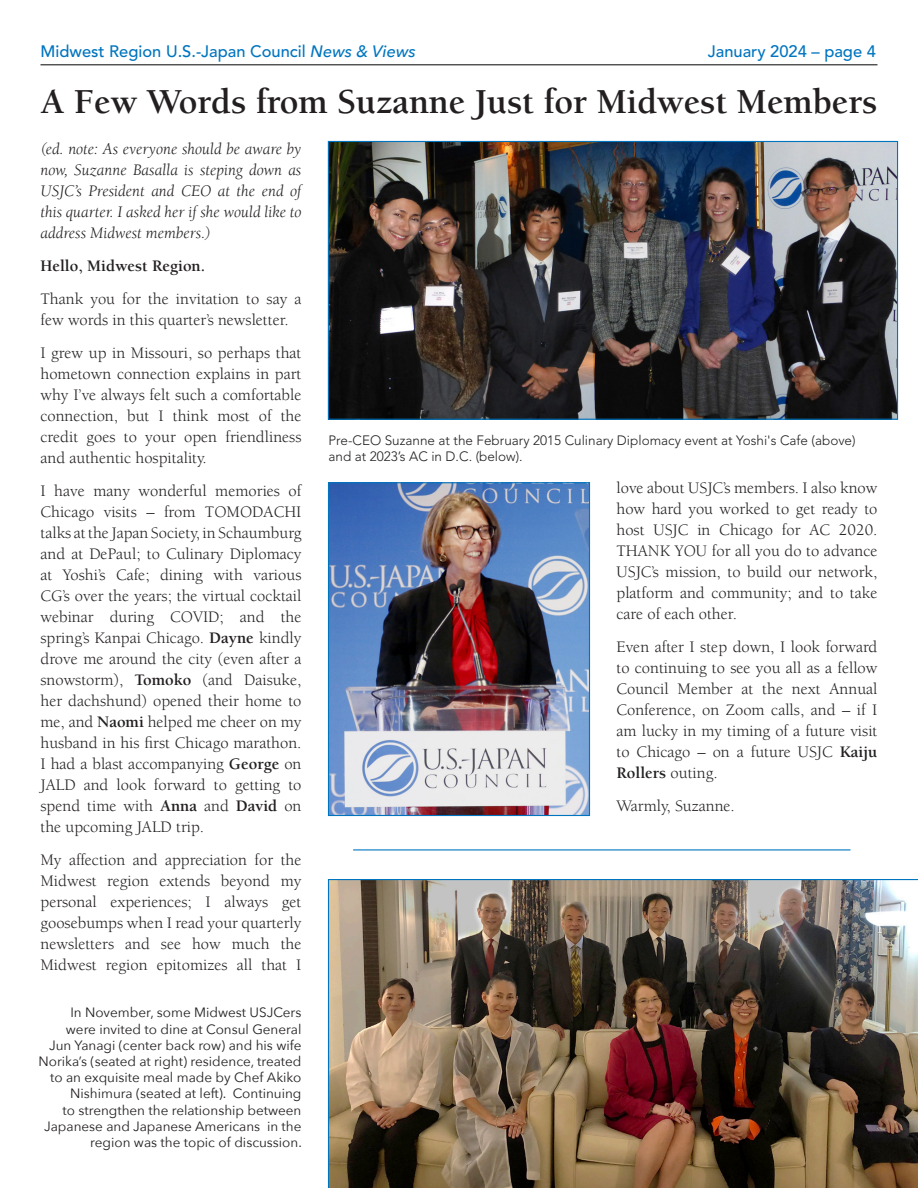
<style>
.page{position:relative;width:918px;height:1188px;background:#fff}
.page>*{position:absolute;margin:0;border:0;box-sizing:border-box;transform-origin:0 0}
.t1{font:700 36px "Berkeley";letter-spacing:-.005em;color:#231f20}
.t2{font:16.5px/21px "Berkeley";color:#231f20;text-align:justify}
.t3{font:italic 16.5px/21px "Berkeley";color:#231f20;text-align:justify}
.t4{font:500 16.5px "Avenir";color:#0075bf}
.t5{font:700 16.5px "Berkeley";color:#231f20}
.t6{font:13.5px/16.2px "Avenir Next";color:#231f20;text-align:right}
.t7{font:300 13.5px/16.2px "Avenir";color:#231f20}
.s1{font-family:"Avenir Next";font-style:italic}
.s2{font-weight:700}
</style>
<div class="page">
<hr style="left:40px;top:64px;width:838px;height:1px;background:#231f20">
<img style="left:330px;top:143px;width:566px;height:275px">
<div style="left:328px;top:141px;width:570px;height:279px;border:1px solid #0075bf"></div>
<img style="left:330px;top:484px;width:258px;height:330px">
<div style="left:328px;top:482px;width:262px;height:334px;border:1px solid #0075bf"></div>
<img style="left:328px;top:879px;width:590px;height:309px">
<hr style="left:353px;top:849px;width:497px;height:1px;background:#0075bf">
<p class="t4" style="left:40px;top:42px;width:377px">Midwest Region U.S.-Japan Council <span class="s1">News &amp; Views</span></p>
<p class="t4" style="left:708px;top:42px;width:170px">January 2024 – page 4</p>
<p class="t1" style="left:40px;top:82px;width:839px">A Few Words from Suzanne Just for Midwest Members</p>
<p class="t3" style="left:40px;top:139px;width:263px">(ed. note: As everyone should be aware by now, Suzanne Basalla is steping down as USJC’s President and CEO at the end of this quarter. I asked her if she would like to address Midwest members.)</p>
<p class="t5" style="left:40px;top:257px;width:166px">Hello, Midwest Region.</p>
<p class="t2" style="left:40px;top:288px;width:263px">Thank you for the invitation to say a few words in this quarter’s newsletter.</p>
<p class="t2" style="left:40px;top:342px;width:263px">I grew up in Missouri, so perhaps that hometown connection explains in part why I’ve always felt such a comfortable connection, but I think most of the credit goes to your open friendliness and authentic hospitality.</p>
<p class="t2" style="left:40px;top:480px;width:263px">I have many wonderful memories of Chicago visits – from TOMODACHI talks at the Japan Society, in Schaumburg and at DePaul; to Culinary Diplomacy at Yoshi’s Cafe; dining with various CG’s over the years; the virtual cocktail webinar during COVID; and the spring’s Kanpai Chicago. <span class="s2">Dayne</span> kindly drove me around the city (even after a snowstorm), <span class="s2">Tomoko</span> (and Daisuke, her dachshund) opened their home to me, and <span class="s2">Naomi</span> helped me cheer on my husband in his first Chicago marathon.<br>I had a blast accompanying <span class="s2">George</span> on JALD and look forward to getting to spend time with <span class="s2">Anna</span> and <span class="s2">David</span> on the upcoming JALD trip.</p>
<p class="t2" style="left:40px;top:849px;width:263px">My affection and appreciation for the Midwest region extends beyond my personal experiences; I always get goosebumps when I read your quarterly newsletters and see how much the Midwest region epitomizes all that I</p>
<p class="t6" style="left:38px;top:1004px;width:265px">In November, some Midwest USJCers were invited to dine at Consul General<br>Jun Yanagi (center back row) and his wife Norika’s (seated at right) residence, treated to an exquisite meal made by Chef Akiko Nishimura (seated at left). Continuing<br>to strengthen the relationship between Japanese and Japanese Americans in the region was the topic of discussion.</p>
<p class="t7" style="left:328px;top:432px;width:529px">Pre-CEO Suzanne at the February 2015 Culinary Diplomacy event at Yoshi's Cafe (above) and at 2023’s AC in D.C. (below).</p>
<p class="t2" style="left:616px;top:478px;width:263px">love about USJC’s members. I also know how hard you worked to get ready to host USJC in Chicago for AC 2020.<br>THANK YOU for all you do to advance USJC’s mission, to build our network, platform and community; and to take care of each other.</p>
<p class="t2" style="left:616px;top:637px;width:263px">Even after I step down, I look forward to continuing to see you all as a fellow Council Member at the next Annual Conference, on Zoom calls, and – if I am lucky in my timing of a future visit to Chicago – on a future USJC <span class="s2">Kaiju Rollers</span> outing.</p>
<p class="t2" style="left:616px;top:796px;width:120px">Warmly, Suzanne.</p>
</div>
